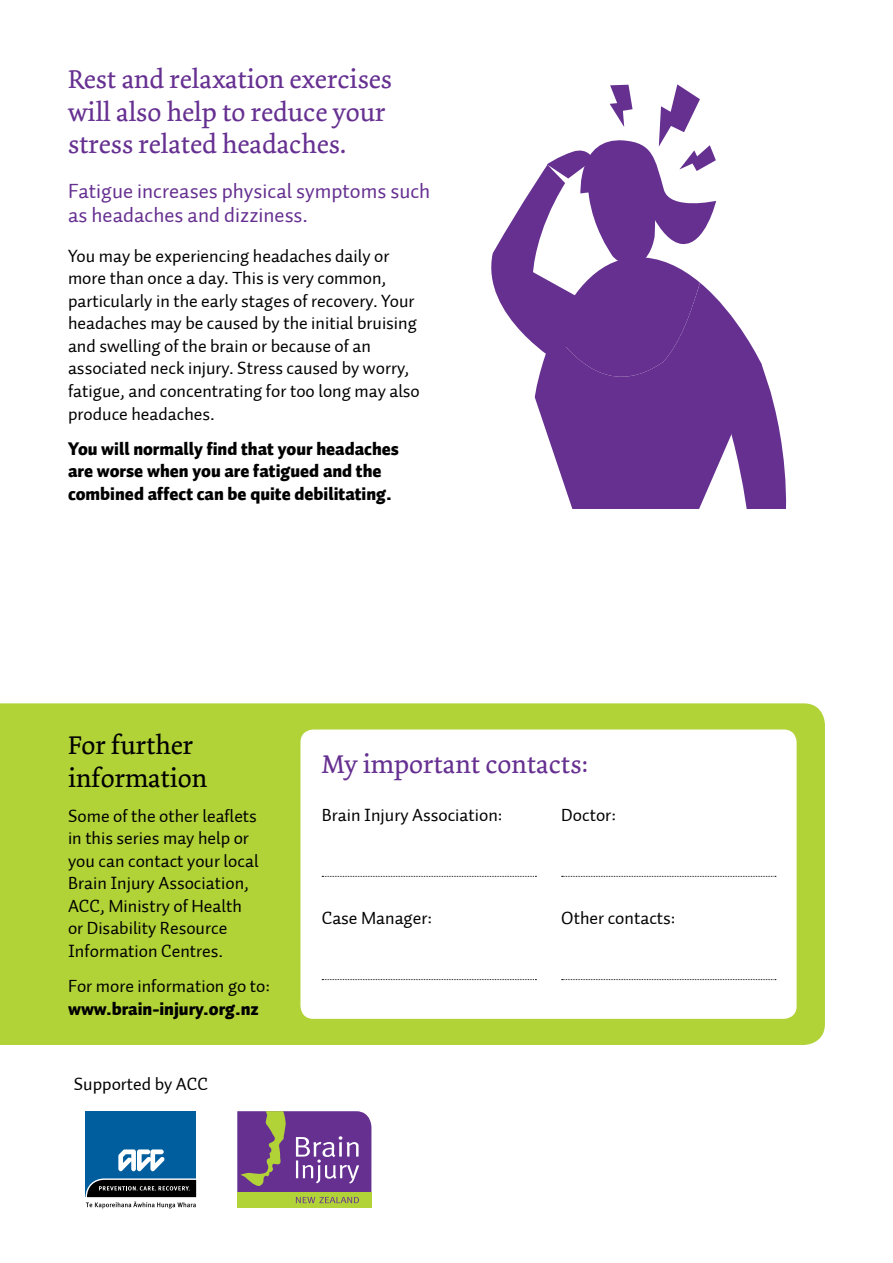
<style>
.page{position:relative;width:893px;height:1263px;background:#fff}
.page>*{position:absolute;margin:0;border:0;box-sizing:border-box;transform-origin:0 0}
.t1{font:27px/32.4px "Dolly";color:#663091}
.t2{font:27px/32.4px "Dolly";color:#000}
.t3{font:21px/24px "Auto 1 Regular LF";color:#663091}
.t4{font:18px/22.5px "Auto 1 Regular LF";color:#000}
.t5{font:18px/22.5px "Auto 1 Black LF";color:#000}
</style>
<div class="page">
<div style="left:0;top:703px;width:825px;height:342px;background:#b2d338"></div>
<div style="left:237px;top:1192px;width:134px;height:16px;background:#b2d338"></div>
<svg style="left:237px;top:1111px;width:134px;height:92px;background:#7e5c87"></svg>
<div style="left:86px;top:1111px;width:110px;height:86px;background:#005e9e"></div>
<svg style="left:118px;top:1149px;width:47px;height:22px"></svg>
<svg style="left:86px;top:1178px;width:110px;height:30px"></svg>
<div style="left:300px;top:729px;width:497px;height:290px;background:#fff;border-radius:13px"></div>
<svg style="left:322px;top:876px;width:214px;height:1px"></svg>
<svg style="left:322px;top:979px;width:214px;height:1px"></svg>
<svg style="left:562px;top:876px;width:214px;height:1px"></svg>
<svg style="left:562px;top:979px;width:214px;height:1px"></svg>
<svg style="left:534px;top:298px;width:227px;height:210px;fill:#663091"></svg>
<svg style="left:723px;top:363px;width:64px;height:145px"></svg>
<svg style="left:491px;top:84px;width:225px;height:309px"></svg>
<h1 class="t1" style="left:68px;top:64px;width:325px">Rest and relaxation exercises will also help to reduce your stress related headaches.</h1>
<p class="t3" style="left:68px;top:180px;width:364px">Fatigue increases physical symptoms such as headaches and dizziness.</p>
<p class="t4" style="left:68px;top:245px;width:353px">You may be experiencing headaches daily or more than once a day. This is very common, particularly in the early stages of recovery. Your headaches may be caused by the initial bruising and swelling of the brain or because of an associated neck injury. Stress caused by worry, fatigue, and concentrating for too long may also produce headaches.</p>
<p class="t5" style="left:68px;top:438px;width:333px">You will normally find that your headaches are worse when you are fatigued and the combined affect can be quite debilitating.</p>
<h1 class="t2" style="left:68px;top:729px;width:141px">For further information</h1>
<p class="t4" style="left:68px;top:805px;width:192px">Some of the other leaflets in this series may help or you can contact your local<br>Brain Injury Association,<br>ACC, Ministry of Health or Disability Resource<br>Information Centres.</p>
<p class="t4" style="left:68px;top:975px;width:204px">For more information go to:</p>
<p class="t5" style="left:68px;top:998px;width:192px">www.brain-injury.org.nz</p>
<p class="t4" style="left:74px;top:1073px;width:136px">Supported by ACC</p>
<h1 class="t1" style="left:322px;top:748px;width:268px">My important contacts:</h1>
<p class="t4" style="left:322px;top:804px;width:182px">Brain Injury Association:</p>
<p class="t4" style="left:561px;top:804px;width:56px">Doctor:</p>
<p class="t4" style="left:322px;top:907px;width:112px">Case Manager:</p>
<p class="t4" style="left:561px;top:907px;width:116px">Other contacts:</p>
</div>
